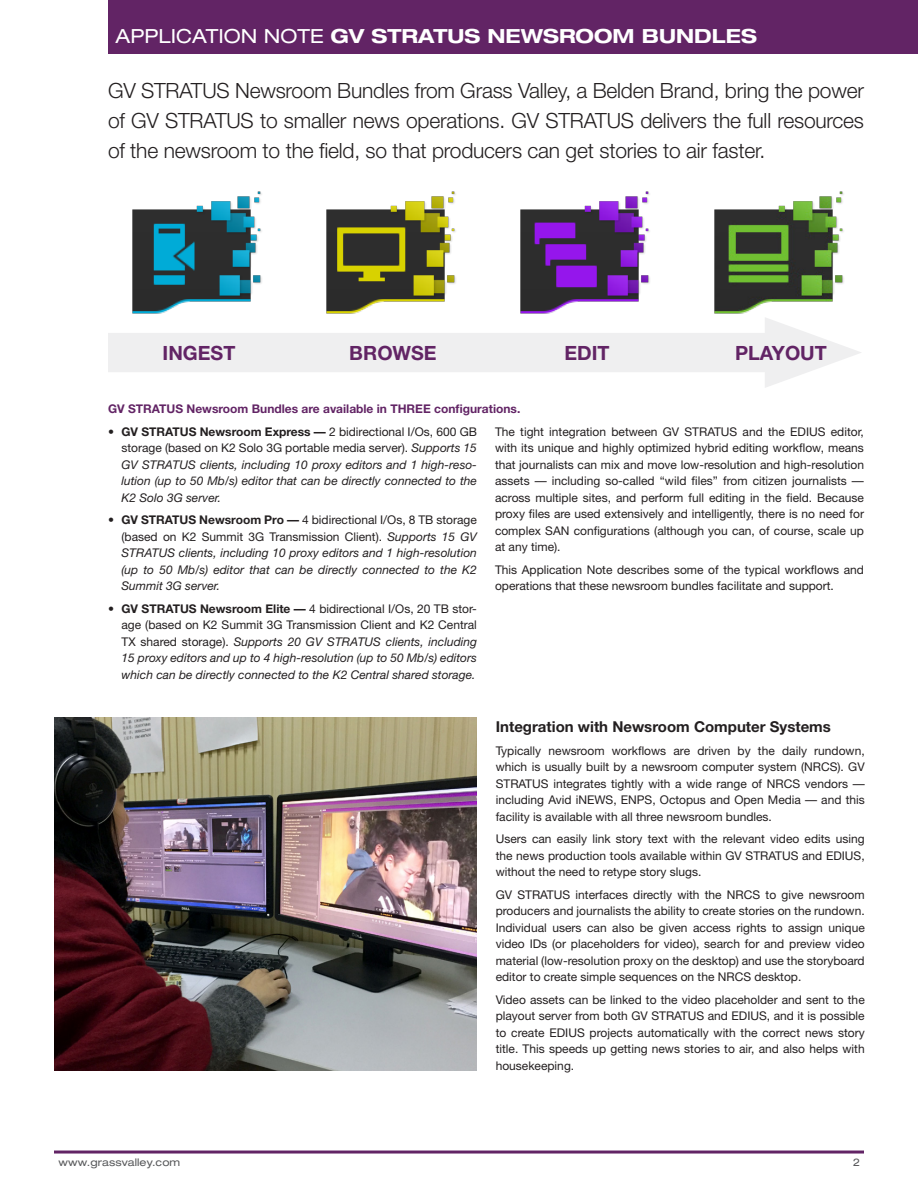
<style>
.page{position:relative;width:918px;height:1188px;background:#fff}
.page>*{position:absolute;margin:0;border:0;box-sizing:border-box;transform-origin:0 0}
._2014_CS_Quote{font:300 21px/30px "Helvetica Neue";letter-spacing:-.01em;color:#231f20;text-align:justify}
._2014_Tabs_-_Reverse{font:700 19.65px "Helvetica Neue";color:#622465}
.t1{font:700 expanded 19.5px "Helvetica Neue";color:#fff}
._2014_Collaterals_Ti{font:700 15px "Helvetica Neue";color:#231f20}
._2014_Collaterals_Te{font:12px/16.5px "Helvetica Neue";color:#231f20;text-align:justify}
.t2{font:italic 12px/16.5px "Helvetica Neue";color:#231f20;text-align:justify}
._2014_Collaterals_Su{font:700 12px "Helvetica Neue";color:#622465}
.t3{font:expanded 10.5px "Helvetica Neue";letter-spacing:.01em;color:#57585a}
.s1{font-weight:400}
.s2{font-weight:700;font-style:normal}
.s3{font-style:normal}
</style>
<div class="page">
<div style="left:108px;top:0;width:810px;height:54px;background:#622465"></div>
<hr style="left:54px;top:1151px;width:810px;height:3px;background:#622465">
<div style="left:108px;top:333px;width:691px;height:39px;background:#efeff0"></div>
<svg style="left:765px;top:335px;width:96px;height:53px"></svg>
<img style="left:132px;top:191px;width:130px;height:123px">
<img style="left:326px;top:191px;width:130px;height:123px">
<img style="left:520px;top:191px;width:130px;height:123px">
<img style="left:714px;top:191px;width:130px;height:144px">
<img style="left:54px;top:718px;width:423px;height:353px">
<h3 class="t1" style="left:116px;top:24px;width:643px"><span class="s1">APPLICATION NOTE</span> GV STRATUS NEWSROOM BUNDLES</h3>
<p class="_2014_CS_Quote" style="left:108px;top:75px;width:758px">GV STRATUS Newsroom Bundles from Grass Valley, a Belden Brand, bring the power of GV STRATUS to smaller news operations. GV STRATUS delivers the full resources of the newsroom to the field, so that producers can get stories to air faster.</p>
<p class="_2014_Tabs_-_Reverse" style="left:163px;top:340px;width:74px">INGEST</p>
<p class="_2014_Tabs_-_Reverse" style="left:349px;top:340px;width:89px">BROWSE</p>
<p class="_2014_Tabs_-_Reverse" style="left:564px;top:340px;width:47px">EDIT</p>
<p class="_2014_Tabs_-_Reverse" style="left:735px;top:340px;width:93px">PLAYOUT</p>
<p class="_2014_Collaterals_Su" style="left:108px;top:402px;width:414px">GV STRATUS Newsroom Bundles are available in THREE configurations.</p>
<p class="t2" style="left:122px;top:423px;width:357px;text-indent:-14px"><span class="s2">• GV STRATUS Newsroom Express —</span> <span class="s3">2 bidirectional I/Os, 600 GB storage (based on K2 Solo 3G portable media server).</span> Supports 15<br>GV STRATUS clients, including 10 proxy editors and 1 high-reso&shy;lution (up to 50 Mb/s) editor that can be directly connected to the K2 Solo 3G server.</p>
<p class="t2" style="left:122px;top:512px;width:357px;text-indent:-14px"><span class="s2">• GV STRATUS Newsroom Pro —</span> <span class="s3">4 bidirectional I/Os, 8 TB storage (based on K2 Summit 3G Transmission Client).</span> Supports 15 GV STRATUS clients, including 10 proxy editors and 1 high-resolution (up to 50 Mb/s) editor that can be directly connected to the K2<br>Summit 3G server.</p>
<p class="t2" style="left:122px;top:600px;width:357px;text-indent:-14px"><span class="s2">• GV STRATUS Newsroom Elite —</span> <span class="s3">4 bidirectional I/Os, 20 TB stor&shy;age (based on K2 Summit 3G Transmission Client and K2 Central TX shared storage).</span> Supports 20 GV STRATUS clients, including 15 proxy editors and up to 4 high-resolution (up to 50 Mb/s) editors which can be directly connected to the K2 Central shared storage.</p>
<p class="_2014_Collaterals_Te" style="left:495px;top:423px;width:371px">The tight integration between GV STRATUS and the EDIUS editor, with its unique and highly optimized hybrid editing workflow, means that journalists can mix and move low-resolution and high-resolution assets — including so-called “wild files” from citizen journalists — across multiple sites, and perform full editing in the field. Because proxy files are used extensively and intelligently, there is no need for complex SAN configurations (although you can, of course, scale up at any time).</p>
<p class="_2014_Collaterals_Te" style="left:495px;top:561px;width:371px">This Application Note describes some of the typical workflows and operations that these newsroom bundles facilitate and support.</p>
<p class="_2014_Collaterals_Ti" style="left:496px;top:717px;width:337px">Integration with Newsroom Computer Systems</p>
<p class="_2014_Collaterals_Te" style="left:496px;top:742px;width:371px">Typically newsroom workflows are driven by the daily rundown, which is usually built by a newsroom computer system (NRCS). GV STRATUS integrates tightly with a wide range of NRCS vendors — including Avid iNEWS, ENPS, Octopus and Open Media — and this facility is available with all three newsroom bundles.</p>
<p class="_2014_Collaterals_Te" style="left:496px;top:830px;width:371px">Users can easily link story text with the relevant video edits using the news production tools available within GV STRATUS and EDIUS, without the need to retype story slugs.</p>
<p class="_2014_Collaterals_Te" style="left:496px;top:886px;width:371px">GV STRATUS interfaces directly with the NRCS to give newsroom producers and journalists the ability to create stories on the rundown.<br>Individual users can also be given access rights to assign unique video IDs (or placeholders for video), search for and preview video material (low-resolution proxy on the desktop) and use the storyboard editor to create simple sequences on the NRCS desktop.</p>
<p class="_2014_Collaterals_Te" style="left:496px;top:991px;width:371px">Video assets can be linked to the video placeholder and sent to the playout server from both GV STRATUS and EDIUS, and it is possible to create EDIUS projects automatically with the correct news story title. This speeds up getting news stories to air, and also helps with housekeeping.</p>
<p class="t3" style="left:58px;top:1156px;width:123px">www.grassvalley.com</p>
<p class="t3" style="left:853px;top:1156px;width:9px">2</p>
</div>
